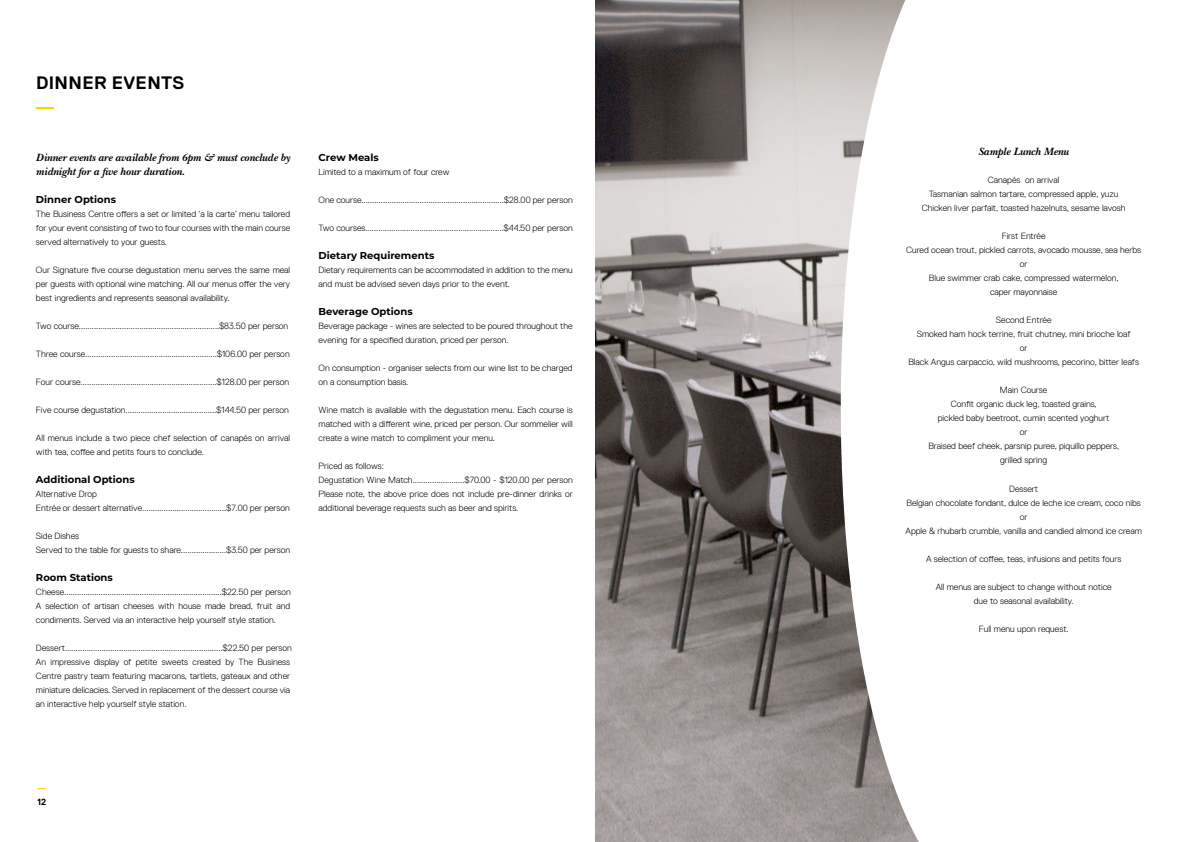
<style>
.page{position:relative;width:1191px;height:842px;background:#fff}
.page>*{position:absolute;margin:0;border:0;box-sizing:border-box;transform-origin:0 0}
.t1{font:700 18px "Replica Std";letter-spacing:.02em;color:#000}
.t2{font:italic 700 11px/14px "New Baskerville Std";color:#000}
.t3{font:700 10px "Montserrat";color:#000}
.t4{font:300 9px/14px "Replica Std";color:#000}
.t5{font:700 9px "Replica Std";color:#000}
.t6{font:700 9px "Replica Std";color:#ffd100}
</style>
<div class="page">
<img style="left:595px;top:1px;width:245px;height:841px">
<svg style="left:840px;top:0;width:79px;height:842px"></svg>
<svg style="left:36px;top:107px;width:18px;height:2px"></svg>
<h1 class="t1" style="left:36px;top:73px;width:150px">DINNER EVENTS</h1>
<p class="t2" style="left:36px;top:150px;width:256px">Dinner events are available from 6pm &amp; must conclude by midnight for a five hour duration.</p>
<p class="t3" style="left:36px;top:192px;width:82px">Dinner Options</p>
<p class="t4" style="left:36px;top:207px;width:256px;text-align:justify">The Business Centre offers a set or limited ‘a la carte’ menu tailored for your event consisting of two to four courses with the main course served alternatively to your guests.</p>
<p class="t4" style="left:36px;top:263px;width:256px;text-align:justify">Our Signature five course degustation menu serves the same meal per guests with optional wine matching. All our menus offer the very best ingredients and represents seasonal availability.</p>
<p class="t4" style="left:36px;top:319px;width:254px">Two course.................................................................$83.50 per person</p>
<p class="t4" style="left:36px;top:347px;width:255px">Three course.............................................................$106.00 per person</p>
<p class="t4" style="left:36px;top:375px;width:254px">Four course...............................................................$128.00 per person</p>
<p class="t4" style="left:36px;top:403px;width:254px">Five course degustation..........................................$144.50 per person</p>
<p class="t4" style="left:36px;top:431px;width:256px">All menus include a two piece chef selection of canapés on arrival with tea, coffee and petits fours to conclude.</p>
<p class="t3" style="left:36px;top:472px;width:100px">Additional Options</p>
<p class="t4" style="left:36px;top:487px;width:255px">Alternative Drop<br>Entrée or dessert alternative.......................................$7.00 per person</p>
<p class="t4" style="left:36px;top:529px;width:256px">Side Dishes<br>Served to the table for guests to share.....................$3.50 per person</p>
<p class="t3" style="left:36px;top:570px;width:78px">Room Stations</p>
<p class="t4" style="left:36px;top:585px;width:256px;text-align:justify">Cheese.........................................................................$22.50 per person A selection of artisan cheeses with house made bread, fruit and condiments. Served via an interactive help yourself style station.</p>
<p class="t4" style="left:36px;top:641px;width:257px">Dessert.........................................................................$22.50 per person An impressive display of petite sweets created by The Business Centre pastry team featuring macarons, tartlets, gateaux and other miniature delicacies. Served in replacement of the dessert course via an interactive help yourself style station.</p>
<p class="t3" style="left:318px;top:150px;width:62px">Crew Meals</p>
<p class="t4" style="left:318px;top:165px;width:132px">Limited to a maximum of four crew</p>
<p class="t4" style="left:318px;top:193px;width:256px">One course..................................................................$28.00 per person</p>
<p class="t4" style="left:318px;top:221px;width:256px">Two courses................................................................$44.50 per person</p>
<p class="t3" style="left:318px;top:248px;width:117px">Dietary Requirements</p>
<p class="t4" style="left:318px;top:263px;width:256px">Dietary requirements can be accommodated in addition to the menu and must be advised seven days prior to the event.</p>
<p class="t3" style="left:318px;top:304px;width:96px">Beverage Options</p>
<p class="t4" style="left:318px;top:319px;width:256px">Beverage package - wines are selected to be poured throughout the evening for a specified duration, priced per person.</p>
<p class="t4" style="left:318px;top:361px;width:256px">On consumption - organiser selects from our wine list to be charged on a consumption basis.</p>
<p class="t4" style="left:318px;top:403px;width:256px;text-align:justify">Wine match is available with the degustation menu. Each course is matched with a different wine, priced per person. Our sommelier will create a wine match to compliment your menu.</p>
<p class="t4" style="left:318px;top:459px;width:256px">Priced as follows:<br>Degustation Wine Match........................$70.00 - $120.00 per person Please note, the above price does not include pre-dinner drinks or additional beverage requests such as beer and spirits.</p>
<p class="t6" style="left:37px;top:783px;width:12px">—</p>
<p class="t5" style="left:37px;top:797px;width:10px">12</p>
<p class="t2" style="left:978px;top:145px;width:92px">Sample Lunch Menu</p>
<p class="t4" style="left:921px;top:173px;width:205px;text-align:center">Canapés on arrival<br>Tasmanian salmon tartare, compressed apple, yuzu<br>Chicken liver parfait, toasted hazelnuts, sesame lavosh</p>
<p class="t4" style="left:906px;top:229px;width:236px;text-align:center">First Entrée<br>Cured ocean trout, pickled carrots, avocado mousse, sea herbs or<br>Blue swimmer crab cake, compressed watermelon,<br>caper mayonnaise</p>
<p class="t4" style="left:908px;top:313px;width:232px;text-align:center">Second Entrée<br>Smoked ham hock terrine, fruit chutney, mini brioche loaf<br>or<br>Black Angus carpaccio, wild mushrooms, pecorino, bitter leafs</p>
<p class="t4" style="left:928px;top:383px;width:192px;text-align:center">Main Course<br>Confit organic duck leg, toasted grains,<br>pickled baby beetroot, cumin scented yoghurt<br>or<br>Braised beef cheek, parsnip puree, piquillo peppers, grilled spring</p>
<p class="t4" style="left:905px;top:481px;width:238px;text-align:center">Dessert<br>Belgian chocolate fondant, dulce de leche ice cream, coco nibs or<br>Apple &amp; rhubarb crumble, vanilla and candied almond ice cream</p>
<p class="t4" style="left:926px;top:551px;width:197px">A selection of coffee, teas, infusions and petits fours</p>
<p class="t4" style="left:935px;top:579px;width:177px;text-align:center">All menus are subject to change without notice due to seasonal availability.</p>
<p class="t4" style="left:978px;top:621px;width:91px">Full menu upon request.</p>
</div>
